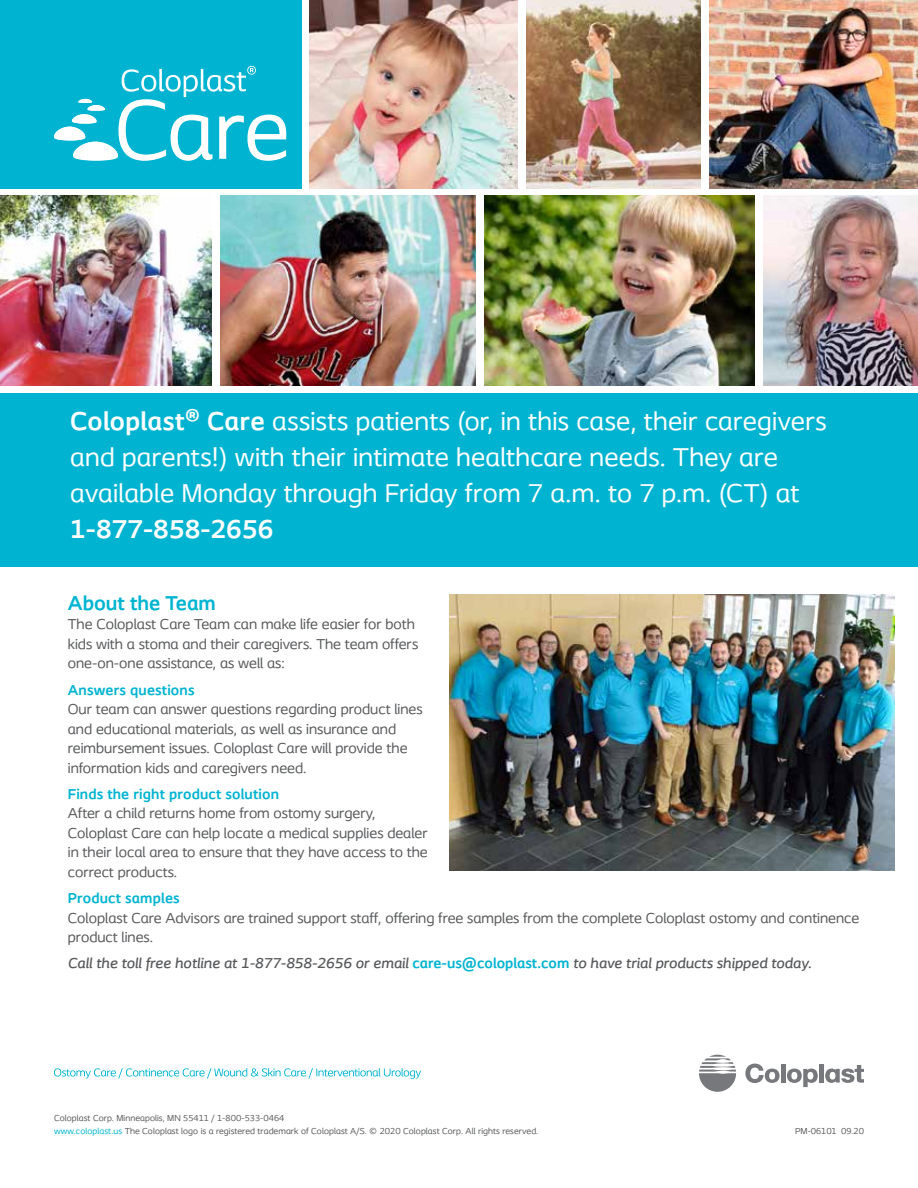
<style>
.page{position:relative;width:918px;height:1188px;background:#fff}
.page>*{position:absolute;margin:0;border:0;box-sizing:border-box;transform-origin:0 0}
.t1{font:27px/36px "Coloplast";letter-spacing:.01em;color:#fff}
.t2{font:700 27px "Coloplast";color:#fff}
.t3{font:700 21px "Coloplast";color:#00b4d1}
.t4{font:15px/19.5px "Coloplast";color:#58595b}
.t5{font:italic 500 15px "Coloplast";color:#58595b}
.t6{font:700 15px "Coloplast";letter-spacing:.01em;color:#00b4d1}
.t7{font:9px/13.2px "Coloplast";letter-spacing:.01em;color:#58595b}
.s1{font-weight:700}
.s2{font-weight:700;font-style:normal;color:#00b4d1}
.s3{color:#00b4d1}
</style>
<div class="page">
<div style="left:0;top:393px;width:918px;height:174px;background:#00b4d1"></div>
<div style="left:0;top:0;width:301px;height:189px;background:#00b4d1"></div>
<svg style="left:745px;top:1064px;width:35px;height:19px"></svg>
<hr style="left:781px;top:1064px;width:4px;height:19px;background:#77787b">
<div style="left:819px;top:1064px;width:5px;height:19px;background:#77787b"></div>
<svg style="left:787px;top:1069px;width:31px;height:18px"></svg>
<svg style="left:825px;top:1065px;width:39px;height:18px"></svg>
<svg style="left:699px;top:1055px;width:37px;height:37px"></svg>
<svg style="left:54px;top:1068px;width:367px;height:11px"></svg>
<img style="left:709px;top:0;width:209px;height:189px">
<img style="left:526px;top:0;width:175px;height:189px">
<img style="left:309px;top:0;width:208px;height:189px">
<svg style="left:54px;top:66px;width:232px;height:95px"></svg>
<img style="left:484px;top:196px;width:271px;height:189px">
<img style="left:221px;top:196px;width:255px;height:189px">
<img style="left:0;top:196px;width:211px;height:189px">
<img style="left:763px;top:196px;width:155px;height:189px">
<img style="left:449px;top:594px;width:445px;height:276px">
<h1 class="t1" style="left:70px;top:402px;width:758px"><span class="s1">Coloplast® Care</span> assists patients (or, in this case, their caregivers and parents!) with their intimate healthcare needs. They are available Monday through Friday from 7 a.m. to 7 p.m. (CT) at</h1>
<h1 class="t2" style="left:70px;top:512px;width:205px">1-877-858-2656</h1>
<h2 class="t3" style="left:68px;top:590px;width:149px">About the Team</h2>
<p class="t4" style="left:68px;top:614px;width:352px">The Coloplast Care Team can make life easier for both kids with a stoma and their caregivers. The team offers one-on-one assistance, as well as:</p>
<p class="t6" style="left:68px;top:680px;width:128px">Answers questions</p>
<p class="t4" style="left:68px;top:699px;width:356px">Our team can answer questions regarding product lines and educational materials, as well as insurance and reimbursement issues. Coloplast Care will provide the information kids and caregivers need.</p>
<p class="t6" style="left:68px;top:785px;width:213px">Finds the right product solution</p>
<p class="t4" style="left:68px;top:803px;width:361px">After a child returns home from ostomy surgery, Coloplast Care can help locate a medical supplies dealer in their local area to ensure that they have access to the correct products.</p>
<p class="t6" style="left:68px;top:889px;width:113px">Product samples</p>
<p class="t4" style="left:68px;top:908px;width:793px">Coloplast Care Advisors are trained support staff, offering free samples from the complete Coloplast ostomy and continence product lines.</p>
<p class="t5" style="left:68px;top:954px;width:745px">Call the toll free hotline at 1-877-858-2656 or email <span class="s2">care-us@coloplast.com</span> to have trial products shipped today.</p>
<p class="t7" style="left:54px;top:1111px;width:486px">Coloplast Corp. Minneapolis, MN 55411 / 1-800-533-0464<br><span class="s3">www.coloplast.us</span> The Coloplast logo is a registered trademark of Coloplast A/S. © 2020 Coloplast Corp. All rights reserved.</p>
<p class="t7" style="left:795px;top:1124px;width:70px">PM-06101 09.20</p>
</div>
